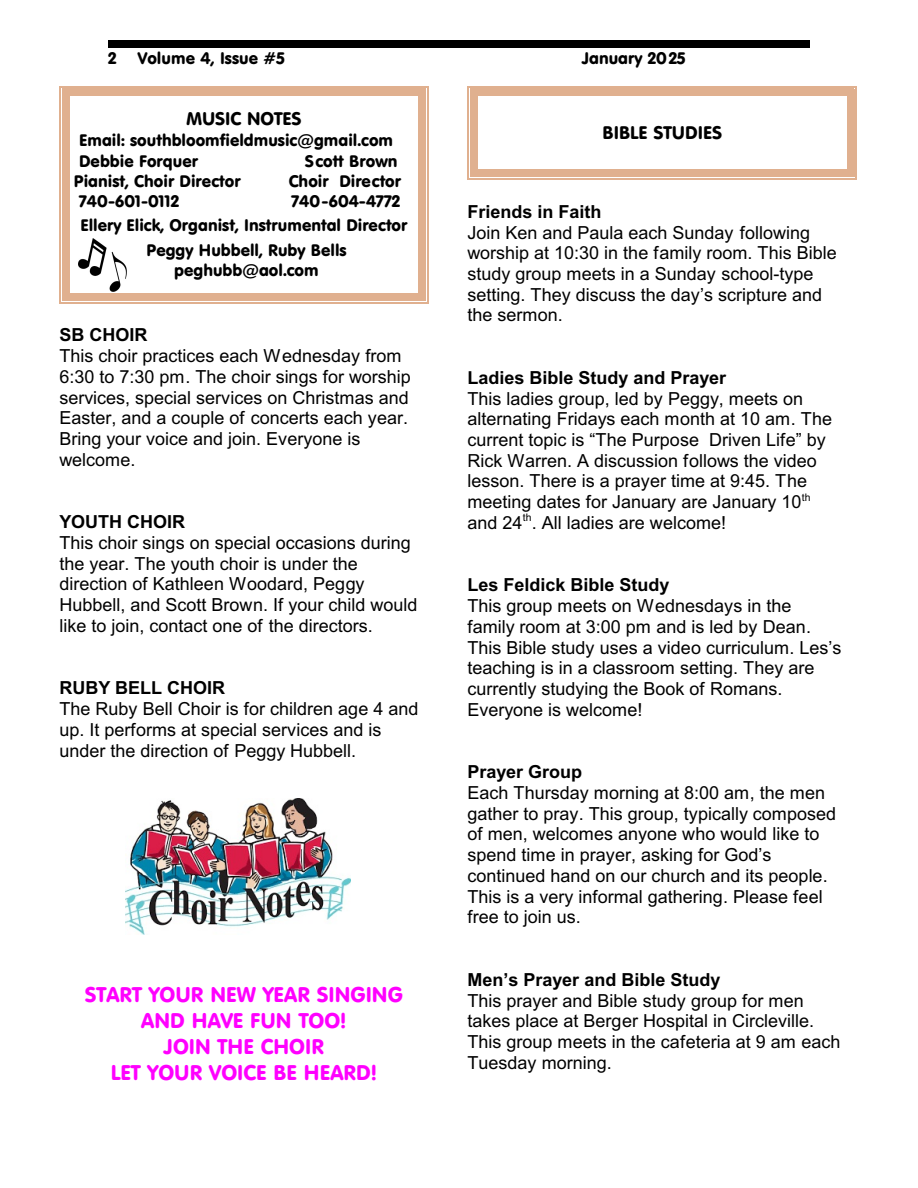
<style>
.page{position:relative;width:918px;height:1188px;background:#fff}
.page>*{position:absolute;margin:0;border:0;box-sizing:border-box;transform-origin:0 0}
.t1{font:21px/26px "VAG Rounded BT";color:#f0f;text-align:center}
.t2{font:18px/20.7px "Arial";color:#000}
.t3{font:700 18px "Arial";color:#000}
.t4{font:18px "VAG Rounded BT";color:#000}
.t5{font:italic 16.5px/20.4px "VAG Rounded BT";color:#000}
.t6{font:16.5px "VAG Rounded BT";color:#000}
.s1{font-style:normal}
.s2{font-style:italic}
</style>
<div class="page">
<div style="left:108px;top:40px;width:702px;height:7px;background:#000"></div>
<div style="left:62px;top:89px;width:7px;height:211px;background:#e0b08f"></div>
<div style="left:418px;top:89px;width:8px;height:211px;background:#e0b08f"></div>
<div style="left:62px;top:89px;width:364px;height:7px;background:#e0b08f"></div>
<div style="left:62px;top:293px;width:364px;height:7px;background:#e0b08f"></div>
<hr style="left:59px;top:86px;width:2px;height:217px;background:#e0b08f">
<hr style="left:427px;top:86px;width:1px;height:217px;background:#e0b08f">
<hr style="left:59px;top:86px;width:369px;height:1px;background:#e0b08f">
<hr style="left:59px;top:302px;width:369px;height:1px;background:#e0b08f">
<div style="left:470px;top:89px;width:7px;height:88px;background:#e0b08f"></div>
<div style="left:847px;top:89px;width:7px;height:88px;background:#e0b08f"></div>
<div style="left:470px;top:89px;width:384px;height:7px;background:#e0b08f"></div>
<div style="left:470px;top:170px;width:384px;height:7px;background:#e0b08f"></div>
<hr style="left:467px;top:86px;width:2px;height:94px;background:#e0b08f">
<hr style="left:856px;top:86px;width:1px;height:94px;background:#e0b08f">
<hr style="left:467px;top:86px;width:390px;height:1px;background:#e0b08f">
<hr style="left:467px;top:178px;width:390px;height:2px;background:#e0b08f">
<img style="left:78px;top:239px;width:48px;height:52px">
<img style="left:126px;top:799px;width:224px;height:135px">
<p class="t6" style="left:108px;top:51px;width:10px">2</p>
<p class="t6" style="left:138px;top:51px;width:148px">Volume 4, Issue #5</p>
<p class="t6" style="left:582px;top:51px;width:106px">January 2025</p>
<p class="t4" style="left:186px;top:112px;width:117px">MUSIC NOTES</p>
<p class="t5" style="left:79px;top:132px;width:316px"><span class="s1">Email:</span> southbloomfieldmusic@gmail.com<br><span class="s1">Debbie Forquer</span></p>
<p class="t6" style="left:305px;top:154px;width:94px">Scott Brown</p>
<p class="t5" style="left:74px;top:172px;width:168px">Pianist, Choir Director</p>
<p class="t5" style="left:289px;top:172px;width:114px">Choir Director</p>
<p class="t6" style="left:79px;top:195px;width:102px">740-601-0112</p>
<p class="t6" style="left:291px;top:195px;width:110px">740-604-4772</p>
<p class="t5" style="left:80px;top:217px;width:328px"><span class="s1">Ellery Elick,</span> Organist, Instrumental Director</p>
<p class="t6" style="left:146px;top:243px;width:202px">Peggy Hubbell, <span class="s2">Ruby Bells</span></p>
<p class="t5" style="left:174px;top:262px;width:146px">peghubb@aol.com</p>
<p class="t3" style="left:59px;top:328px;width:90px">SB CHOIR</p>
<p class="t2" style="left:59px;top:347px;width:353px">This choir practices each Wednesday from 6:30 to 7:30 pm. The choir sings for worship services, special services on Christmas and Easter, and a couple of concerts each year.<br>Bring your voice and join. Everyone is welcome.</p>
<p class="t3" style="left:59px;top:515px;width:127px">YOUTH CHOIR</p>
<p class="t2" style="left:59px;top:534px;width:360px">This choir sings on special occasions during the year. The youth choir is under the direction of Kathleen Woodard, Peggy Hubbell, and Scott Brown. If your child would like to join, contact one of the directors.</p>
<p class="t3" style="left:59px;top:681px;width:167px">RUBY BELL CHOIR</p>
<p class="t2" style="left:59px;top:700px;width:361px">The Ruby Bell Choir is for children age 4 and up. It performs at special services and is under the direction of Peggy Hubbell.</p>
<p class="t1" style="left:85px;top:984px;width:319px">START YOUR NEW YEAR SINGING<br>AND HAVE FUN TOO!<br>JOIN THE CHOIR<br>LET YOUR VOICE BE HEARD!</p>
<p class="t4" style="left:603px;top:125px;width:121px">BIBLE STUDIES</p>
<p class="t3" style="left:467px;top:205px;width:136px">Friends in Faith</p>
<p class="t2" style="left:467px;top:223px;width:371px">Join Ken and Paula each Sunday following worship at 10:30 in the family room. This Bible study group meets in a Sunday school-type setting. They discuss the day’s scripture and the sermon.</p>
<p class="t3" style="left:467px;top:371px;width:260px">Ladies Bible Study and Prayer</p>
<p class="t2" style="left:467px;top:390px;width:366px">This ladies group, led by Peggy, meets on alternating Fridays each month at 10 am. The current topic is “The Purpose Driven Life” by Rick Warren. A discussion follows the video lesson. There is a prayer time at 9:45. The meeting dates for January are January 10<sup>th </sup>and 24<sup>th</sup>. All ladies are welcome!</p>
<p class="t3" style="left:467px;top:578px;width:204px">Les Feldick Bible Study</p>
<p class="t2" style="left:467px;top:597px;width:375px">This group meets on Wednesdays in the family room at 3:00 pm and is led by Dean.<br>This Bible study uses a video curriculum. Les’s teaching is in a classroom setting. They are currently studying the Book of Romans.<br>Everyone is welcome!</p>
<p class="t3" style="left:467px;top:765px;width:116px">Prayer Group</p>
<p class="t2" style="left:467px;top:784px;width:370px">Each Thursday morning at 8:00 am, the men gather to pray. This group, typically composed of men, welcomes anyone who would like to spend time in prayer, asking for God’s continued hand on our church and its people.<br>This is a very informal gathering. Please feel free to join us.</p>
<p class="t3" style="left:467px;top:973px;width:254px">Men’s Prayer and Bible Study</p>
<p class="t2" style="left:467px;top:992px;width:375px">This prayer and Bible study group for men takes place at Berger Hospital in Circleville.<br>This group meets in the cafeteria at 9 am each Tuesday morning.</p>
</div>
